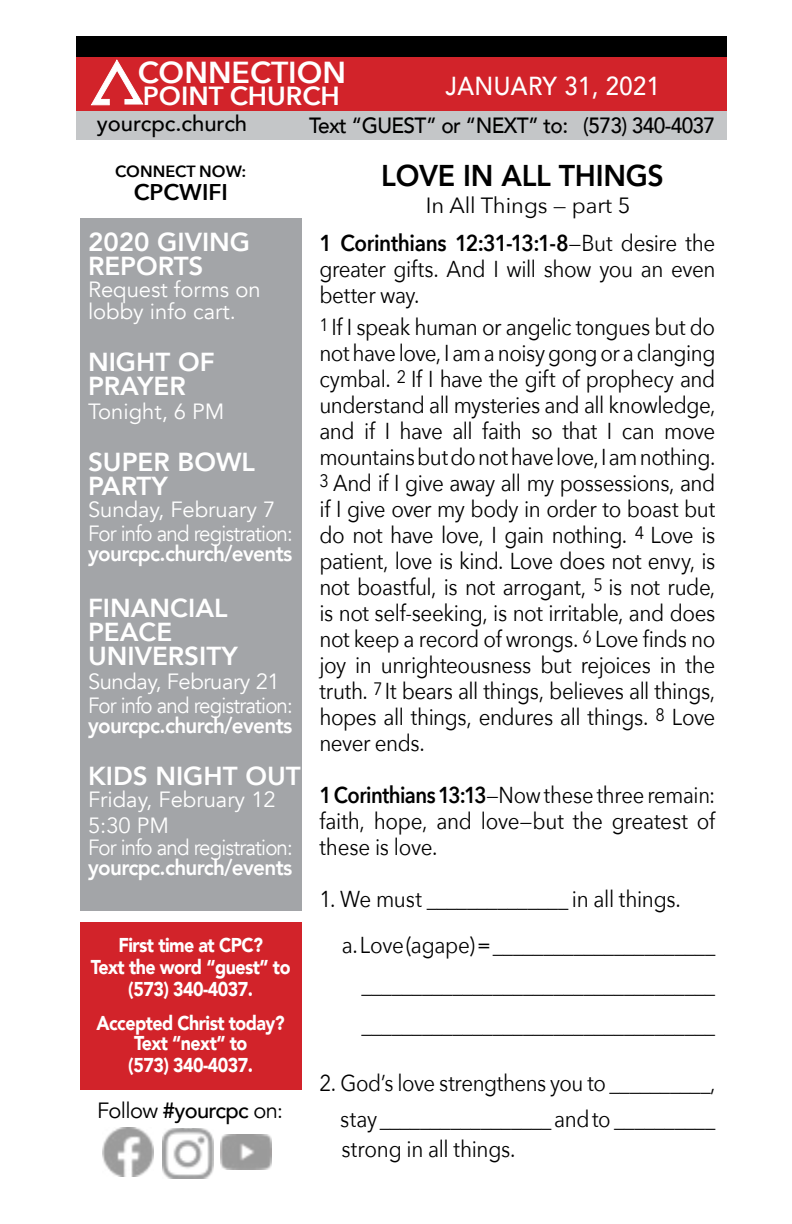
<style>
.page{position:relative;width:792px;height:1224px;background:#fff}
.page>*{position:absolute;margin:0;border:0;box-sizing:border-box;transform-origin:0 0}
.t1{font:600 30.2px "Avenir Next";color:#fff}
.t2{font:800 30px "Avenir";letter-spacing:-.01em;color:#000;scale:.95 1}
.t3{font:600 26.2px "Avenir Next";color:#fff}
.t4{font:800 26px/24px "Avenir";color:#fff}
.t5{font:500 26px "Avenir";letter-spacing:.02em;color:#fff;scale:.91 1}
.t6{font:23px/26px "Avenir Next";letter-spacing:-.02em;color:#000;text-align:justify;scale:.9 1}
.t7{font:23px/26px "Avenir Next";letter-spacing:-.02em;color:#000;text-align:justify;scale:.88 1}
.t8{font:600 22.8px "Avenir Next";color:#000}
.t9{font:22px/24px "Avenir";letter-spacing:-.04em;color:#fff}
.t10{font:800 22px "Avenir";letter-spacing:-.03em;color:#fff;scale:.94 1}
.t11{font:22px/22px "Avenir";color:#fff}
.t12{font:500 22px "Avenir";letter-spacing:-.03em;color:#000;scale:.95 1}
.t13{font:22px "Avenir";letter-spacing:-.04em;color:#fff;scale:.93 1}
.t14{font:22px "Avenir";letter-spacing:-.03em;color:#000}
.t15{font:22px "Avenir Next";color:#000}
.t16{font:500 22px "Avenir";color:#000}
.t17{font:900 20px/22px "Avenir";letter-spacing:-.03em;color:#fff;text-align:center;scale:.89 1}
.t18{font:600 16.2px "Avenir Next";color:#000}
.s1{font-weight:500}
.s2{font-size:21px}
.s3{font-weight:600}
</style>
<div class="page">
<div style="left:76px;top:43px;width:651px;height:97px;background:#c4c6c8"></div>
<div style="left:76px;top:37px;width:651px;height:70px;background:#000"></div>
<div style="left:76px;top:58px;width:651px;height:53px;background:#d2232a"></div>
<div style="left:80px;top:219px;width:222px;height:692px;background:#a3a5a8"></div>
<div style="left:80px;top:923px;width:222px;height:167px;background:#d2232a"></div>
<img style="left:102px;top:1128px;width:51px;height:49px">
<img style="left:163px;top:1129px;width:51px;height:50px">
<img style="left:220px;top:1135px;width:51px;height:34px">
<svg style="left:91px;top:59px;width:53px;height:46px"></svg>
<h1 class="t1" style="left:138px;top:46px;width:210px">CONNECTION</h1>
<p class="t3" style="left:143px;top:73px;width:199px">POINT CHURCH</p>
<p class="t5" style="left:445px;top:63px;width:237px">JANUARY 31, 2021</p>
<p class="t16" style="left:97px;top:104px;width:152px">yourcpc.church</p>
<p class="t12" style="left:309px;top:106px;width:429px">Text “GUEST” or “NEXT” to: (573) 340-4037</p>
<p class="t18" style="left:115px;top:158px;width:133px">CONNECT NOW:</p>
<p class="t8" style="left:134px;top:173px;width:96px">CPCWIFI</p>
<p class="t4" style="left:88px;top:230px;width:164px">2020 GIVING<br>REPORTS</p>
<p class="t11" style="left:88px;top:279px;width:174px">Request forms on lobby info cart.</p>
<p class="t4" style="left:88px;top:350px;width:128px">NIGHT OF<br>PRAYER</p>
<p class="t11" style="left:88px;top:401px;width:138px">Tonight, 6 PM</p>
<p class="t4" style="left:88px;top:450px;width:169px">SUPER BOWL<br>PARTY</p>
<p class="t9" style="left:88px;top:498px;width:206px">Sunday, February 7<br>For info and registration:</p>
<p class="t10" style="left:88px;top:537px;width:219px">yourcpc.church/events</p>
<p class="t4" style="left:88px;top:596px;width:151px">FINANCIAL<br>PEACE<br>UNIVERSITY</p>
<p class="t9" style="left:88px;top:670px;width:206px">Sunday, February 21<br>For info and registration:</p>
<p class="t10" style="left:88px;top:709px;width:219px">yourcpc.church/events</p>
<p class="t4" style="left:88px;top:764px;width:214px">KIDS NIGHT OUT</p>
<p class="t11" style="left:88px;top:787px;width:189px;line-height:26px">Friday, February 12<br>5:30 PM</p>
<p class="t13" style="left:88px;top:835px;width:222px">For info and registration:</p>
<p class="t10" style="left:88px;top:851px;width:219px">yourcpc.church/events</p>
<p class="t17" style="left:91px;top:934px;width:226px">First time at CPC?<br>Text the word “guest” to (573) 340-4037.</p>
<p class="t17" style="left:97px;top:1013px;width:213px;line-height:20px">Accepted Christ today?<br>Text “next” to</p>
<p class="t17" style="left:128px;top:1054px;width:142px">(573) 340-4037.</p>
<p class="t14" style="left:97px;top:1097px;width:188px">Follow <span class="s1">#yourcpc</span> on<span class="s2">:</span></p>
<h2 class="t2" style="left:381px;top:152px;width:299px">LOVE IN ALL THINGS</h2>
<p class="t15" style="left:426px;top:187px;width:206px">In All Things — part 5</p>
<p class="t6" style="left:319px;top:229px;width:441px"><span class="s3">1 Corinthians 12:31-13:1-8</span>—But desire the greater gifts. And I will show you an even better way.</p>
<p class="t6" style="left:319px;top:313px;width:441px"><sup>1</sup> If I speak human or angelic tongues but do not have love, I am a noisy gong or a clanging cymbal. <sup>2</sup> If I have the gift of prophecy and understand all mysteries and all knowledge, and if I have all faith so that I can move mountains but do not have love, I am nothing.<br><sup>3</sup> And if I give away all my possessions, and if I give over my body in order to boast but do not have love, I gain nothing. <sup>4</sup> Love is patient, love is kind. Love does not envy, is not boastful, is not arrogant, <sup>5</sup> is not rude, is not self-seeking, is not irritable, and does not keep a record of wrongs. <sup>6</sup> Love finds no joy in unrighteousness but rejoices in the truth. <sup>7</sup> It bears all things, believes all things, hopes all things, endures all things. <sup>8</sup> Love never ends.</p>
<p class="t7" style="left:319px;top:781px;width:451px"><span class="s3">1 Corinthians 13:13</span>—Now these three remain: faith, hope, and love—but the greatest of these is love.</p>
<p class="t6" style="left:342px;top:875px;width:417px;line-height:46px;text-indent:-22px">1. We must ______________ in all things.<br>a. Love (agape) = ______________________</p>
<p class="t6" style="left:361px;top:964px;width:395px;line-height:40px">___________________________________ ___________________________________</p>
<p class="t6" style="left:319px;top:1064px;width:441px;line-height:36px;text-align:right">2. God’s love strengthens you to __________, stay _________________ and to __________</p>
<p class="t6" style="left:341px;top:1135px;width:195px">strong in all things.</p>
</div>
